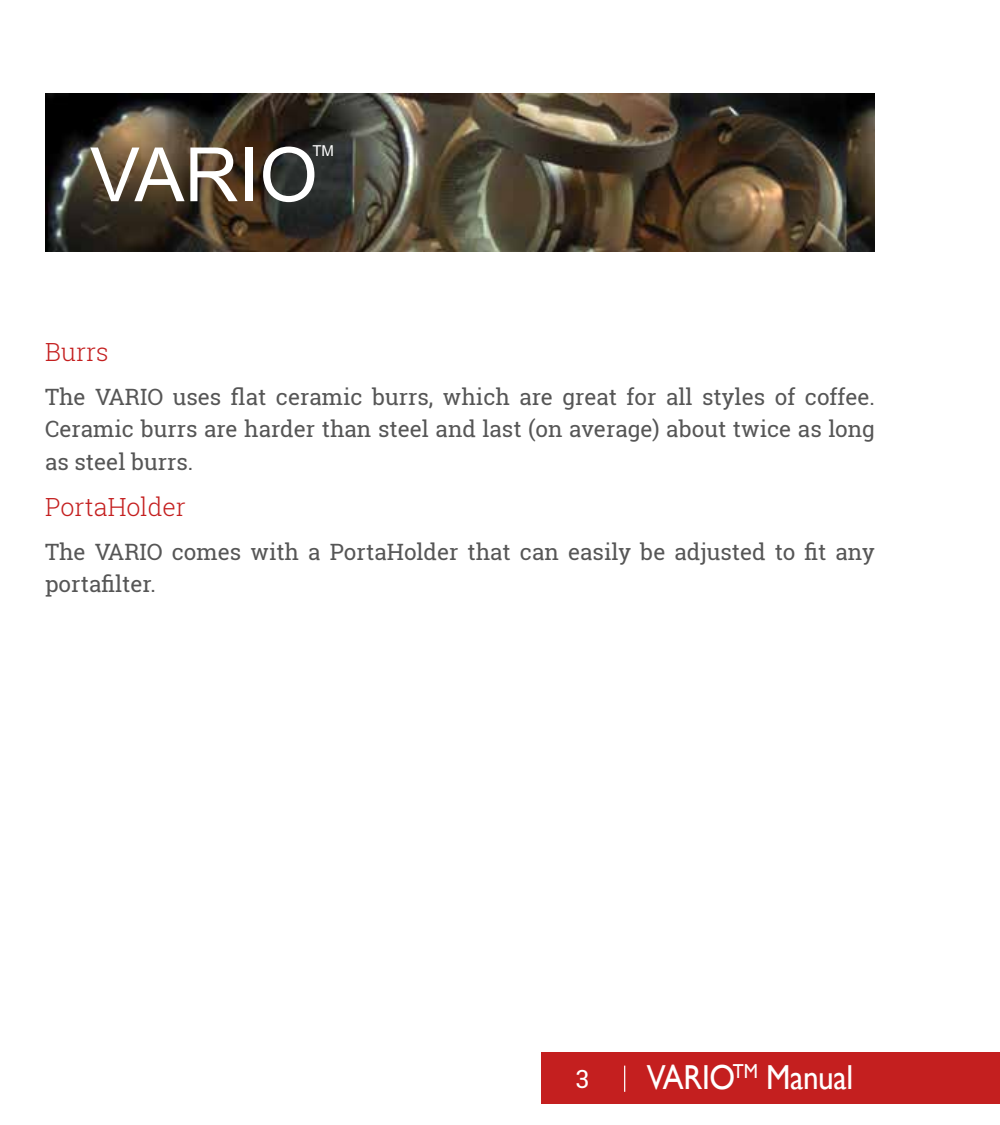
<style>
.page{position:relative;width:1000px;height:1125px;background:#fff}
.page>*{position:absolute;margin:0;border:0;box-sizing:border-box;transform-origin:0 0}
.t1{font:75px "Arial";color:#fff}
.t2{font:34.75px "Gill Sans";letter-spacing:-.01em;color:#fff;scale:.9 1}
.t3{font:300 25px "Roboto Slab";color:#c41f1f}
.t4{font:25px "Roboto Slab";color:#fff}
.t5{font:22.5px/32.5px "Roboto Slab";color:#565656;text-align:justify}
.t6{font:15px "Arial";color:#fff}
</style>
<div class="page">
<div style="left:541px;top:1053px;width:459px;height:51px;background:#c41f1f"></div>
<svg style="left:624px;top:1066px;width:1px;height:26px"></svg>
<img style="left:45px;top:93px;width:830px;height:158px">
<h1 class="t1" style="left:90px;top:123px;width:229px">VARIO</h1>
<p class="t6" style="left:312px;top:140px;width:23px">TM</p>
<p class="t3" style="left:45px;top:335px;width:65px">Burrs</p>
<p class="t5" style="left:45px;top:380px;width:832px">The VARIO uses flat ceramic burrs, which are great for all styles of coffee.<br>Ceramic burrs are harder than steel and last (on average) about twice as long as steel burrs.</p>
<p class="t3" style="left:45px;top:490px;width:143px">PortaHolder</p>
<p class="t5" style="left:45px;top:535px;width:832px">The VARIO comes with a PortaHolder that can easily be adjusted to fit any portafilter.</p>
<p class="t4" style="left:576px;top:1061px;width:15px">3</p>
<h2 class="t2" style="left:647px;top:1057px;width:231px">VARIO<sup>TM</sup> Manual</h2>
</div>
